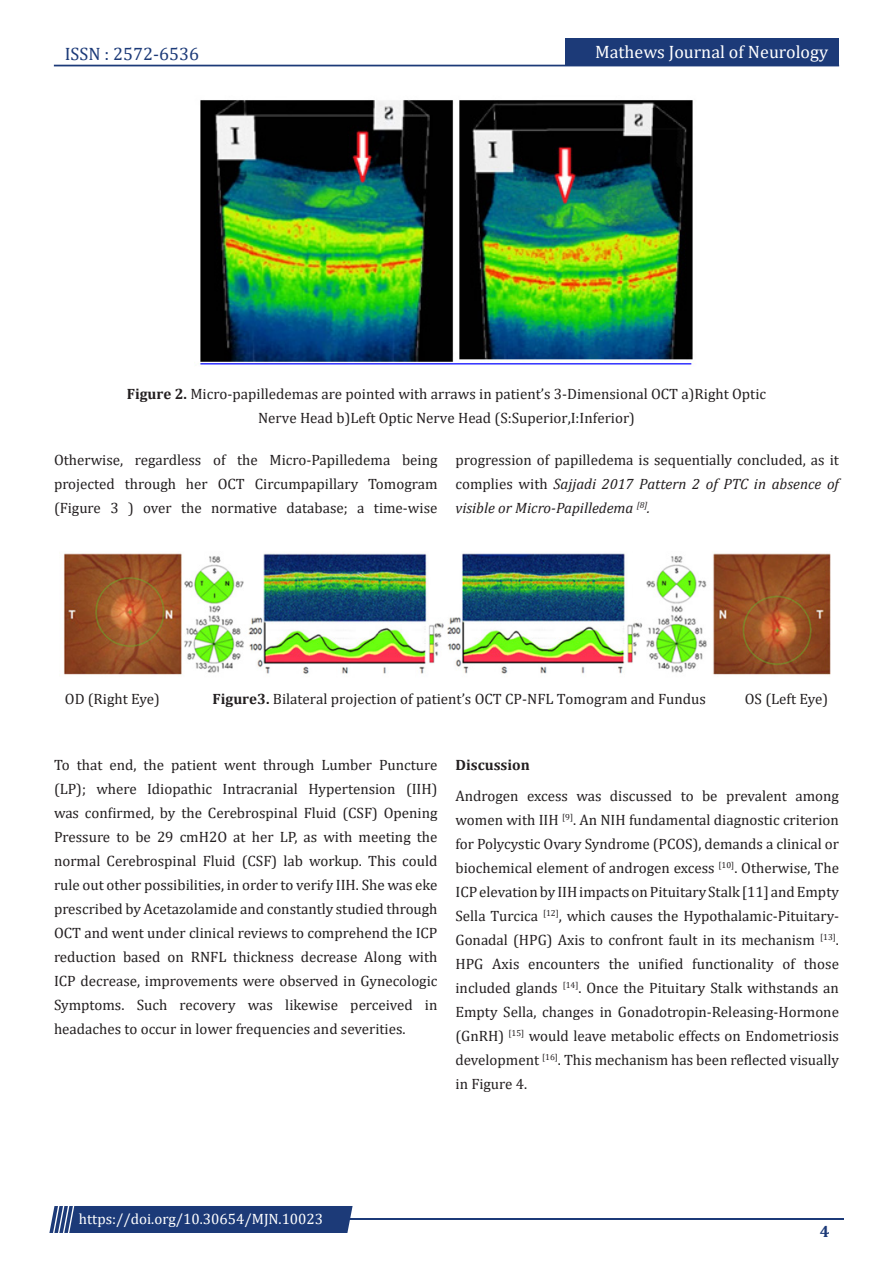
<style>
.page{position:relative;width:893px;height:1263px;background:#fff}
.page>*{position:absolute;margin:0;border:0;box-sizing:border-box;transform-origin:0 0}
.t1{font:18px "Cambria";color:#fff}
.t2{font:18px "Cambria";color:#1c3a78}
.t3{font:700 16.5px "Cambria";color:#1c3a78}
.t4{font:15px/24px "Cambria";color:#231f20;text-align:justify}
.t5{font:15px "Cambria";color:#fff}
.t6{font:700 15px "Cambria";color:#231f20}
.s1{font-weight:700}
.s2{font-style:italic}
</style>
<div class="page">
<div style="left:54px;top:65px;width:785px;height:1px;border:1px solid #1c3a78"></div>
<div style="left:565px;top:39px;width:274px;height:27px;background:#1c3a78"></div>
<hr style="left:310px;top:1219px;width:534px;height:1px;background:#1c3a78">
<div style="left:49px;top:1206px;width:304px;height:27px;background:#1c3a78"></div>
<img style="left:199px;top:100px;width:494px;height:267px">
<img style="left:63px;top:553px;width:768px;height:122px">
<p class="t2" style="left:65px;top:43px;width:136px">ISSN : 2572-6536</p>
<p class="t1" style="left:595px;top:41px;width:234px">Mathews Journal of Neurology</p>
<p class="t4" style="left:127px;top:382px;width:641px;text-align:center"><span class="s1">Figure 2.</span> Micro-papilledemas are pointed with arraws in patient’s 3-Dimensional OCT a)Right Optic<br>Nerve Head b)Left Optic Nerve Head (S:Superior,I:Inferior)</p>
<p class="t4" style="left:54px;top:448px;width:385px">Otherwise, regardless of the Micro-Papilledema being projected through her OCT Circumpapillary Tomogram (Figure 3 ) over the normative database; a time-wise</p>
<p class="t4" style="left:455px;top:448px;width:385px">progression of papilledema is sequentially concluded, as it complies with <span class="s2">Sajjadi 2017 Pattern 2 of PTC in absence of visible or Micro-Papilledema</span> <sup>[8]</sup><span class="s2">.</span></p>
<p class="t4" style="left:65px;top:686px;width:96px">OD (Right Eye)</p>
<p class="t4" style="left:213px;top:686px;width:495px"><span class="s1">Figure3.</span> Bilateral projection of patient’s OCT CP-NFL Tomogram and Fundus</p>
<p class="t4" style="left:745px;top:686px;width:85px">OS (Left Eye)</p>
<p class="t4" style="left:54px;top:752px;width:385px">To that end, the patient went through Lumber Puncture (LP); where Idiopathic Intracranial Hypertension (IIH) was confirmed, by the Cerebrospinal Fluid (CSF) Opening Pressure to be 29 cmH2O at her LP, as with meeting the normal Cerebrospinal Fluid (CSF) lab workup. This could rule out other possibilities, in order to verify IIH. She was eke prescribed by Acetazolamide and constantly studied through OCT and went under clinical reviews to comprehend the ICP reduction based on RNFL thickness decrease Along with ICP decrease, improvements were observed in Gynecologic Symptoms. Such recovery was likewise perceived in headaches to occur in lower frequencies and severities.</p>
<p class="t6" style="left:455px;top:754px;width:76px">Discussion</p>
<p class="t4" style="left:455px;top:784px;width:385px">Androgen excess was discussed to be prevalent among women with IIH <sup>[9]</sup>. An NIH fundamental diagnostic criterion for Polycystic Ovary Syndrome (PCOS), demands a clinical or biochemical element of androgen excess <sup>[10]</sup>. Otherwise, The ICP elevation by IIH impacts on Pituitary Stalk [11] and Empty Sella Turcica <sup>[12]</sup>, which causes the Hypothalamic-Pituitary-Gonadal (HPG) Axis to confront fault in its mechanism <sup>[13]</sup>.<br>HPG Axis encounters the unified functionality of those included glands <sup>[14]</sup>. Once the Pituitary Stalk withstands an Empty Sella, changes in Gonadotropin-Releasing-Hormone (GnRH) <sup>[15]</sup> would leave metabolic effects on Endometriosis development <sup>[16]</sup>. This mechanism has been reflected visually in Figure 4.</p>
<p class="t5" style="left:79px;top:1210px;width:246px">https://doi.org/10.30654/MJN.10023</p>
<p class="t3" style="left:820px;top:1220px;width:11px">4</p>
</div>
